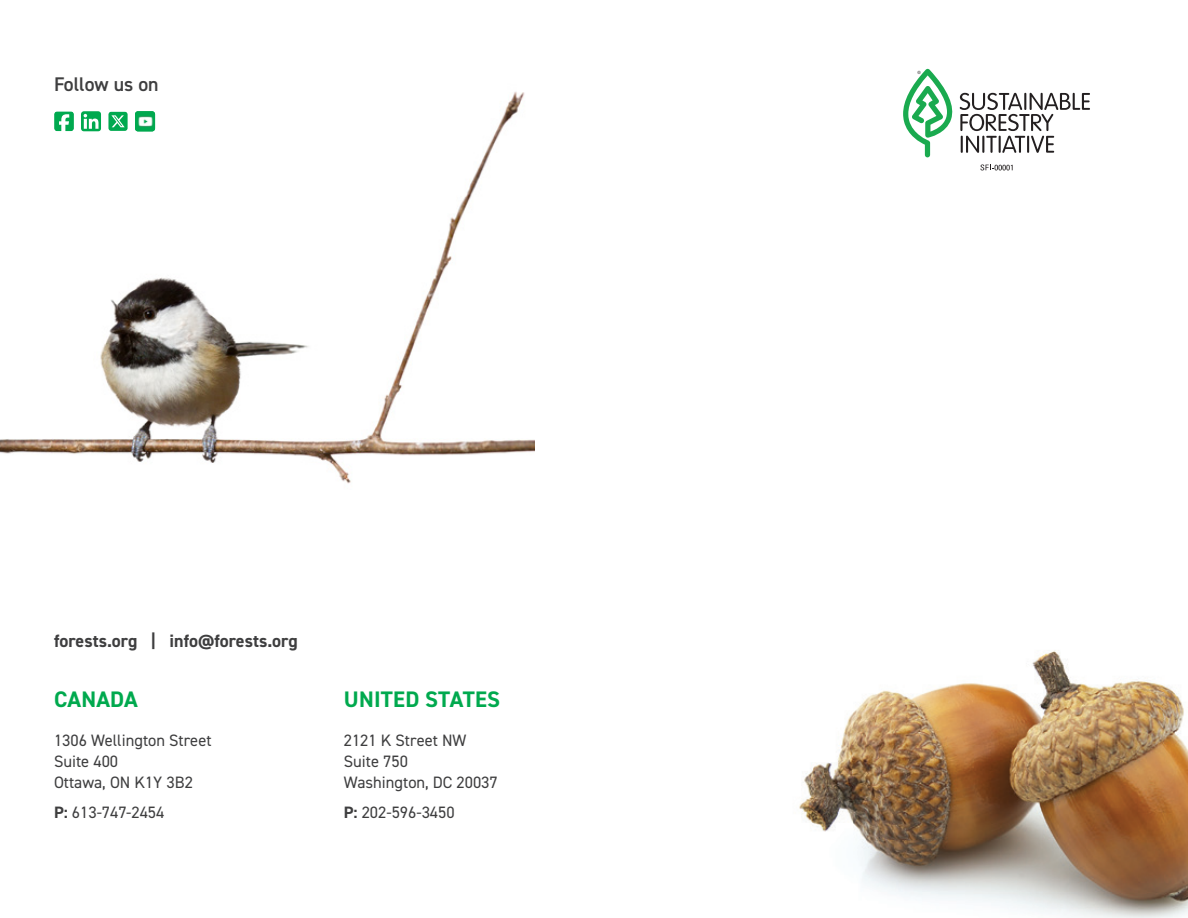
<style>
.page{position:relative;width:1188px;height:918px;background:#fff}
.page>*{position:absolute;margin:0;border:0;box-sizing:border-box;transform-origin:0 0}
.t1{font:700 22.5px "DIN2014";letter-spacing:.01em;color:#00a94e}
.t2{font:600 19.8px "DIN2014";color:#3e3e3f}
.t3{font:700 18px "DIN2014";color:#3e3e3f}
.t4{font:16.5px "DIN2014";color:#3e3e3f}
.s1{font-weight:700}
</style>
<div class="page">
<img style="left:0;top:92px;width:534px;height:392px">
<svg style="left:108px;top:112px;width:20px;height:19px"></svg>
<svg style="left:903px;top:69px;width:187px;height:88px"></svg>
<svg style="left:980px;top:164px;width:33px;height:6px"></svg>
<img style="left:799px;top:650px;width:389px;height:268px">
<svg style="left:54px;top:111px;width:20px;height:20px"></svg>
<svg style="left:135px;top:111px;width:20px;height:20px"></svg>
<svg style="left:81px;top:111px;width:20px;height:20px"></svg>
<img style="left:136px;top:112px;width:18px;height:18px">
<p class="t2" style="left:54px;top:71px;width:106px">Follow us on</p>
<p class="t3" style="left:54px;top:629px;width:245px">forests.org | info@forests.org</p>
<p class="t1" style="left:54px;top:684px;width:85px">CANADA</p>
<p class="t4" style="left:54px;top:730px;width:159px">1306 Wellington Street</p>
<p class="t4" style="left:54px;top:751px;width:66px">Suite 400</p>
<p class="t4" style="left:54px;top:772px;width:140px">Ottawa, ON K1Y 3B2</p>
<p class="t4" style="left:54px;top:802px;width:112px"><span class="s1">P:</span> 613-747-2454</p>
<p class="t1" style="left:344px;top:684px;width:158px">UNITED STATES</p>
<p class="t4" style="left:344px;top:730px;width:124px">2121 K Street NW</p>
<p class="t4" style="left:344px;top:751px;width:66px">Suite 750</p>
<p class="t4" style="left:344px;top:772px;width:156px">Washington, DC 20037</p>
<p class="t4" style="left:344px;top:802px;width:112px"><span class="s1">P:</span> 202-596-3450</p>
</div>
